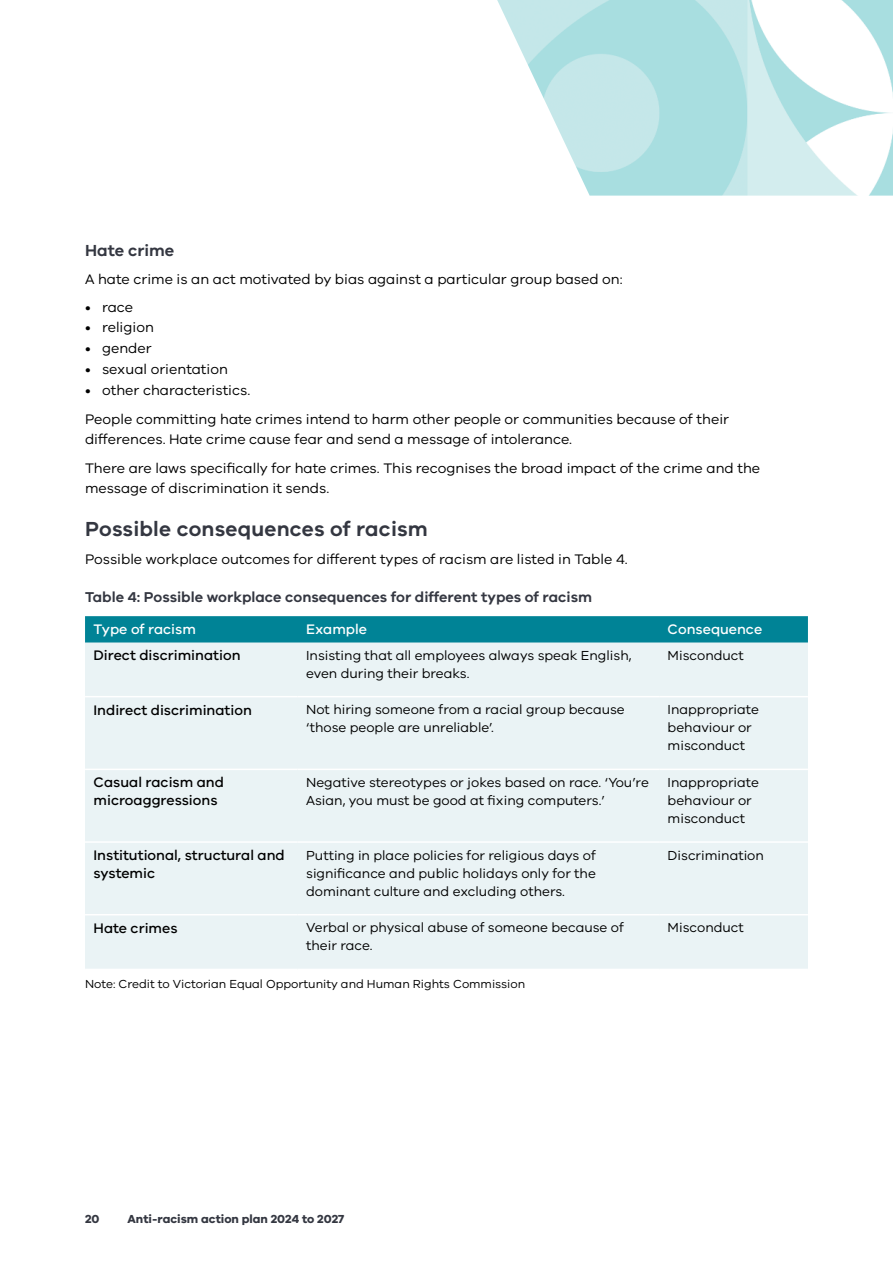
<style>
.page{position:relative;width:893px;height:1263px;background:#fff}
.page>*{position:absolute;margin:0;border:0;box-sizing:border-box;transform-origin:0 0}
.t1{font:600 21px "VIC";letter-spacing:.01em;color:#343741}
.t2{font:600 16.5px "VIC";color:#343741}
.t3{font:600 14.7px "VIC";color:#343741}
.t4{font:14.25px/28.8px "VIC";color:#000}
.t5{font:500 14.25px/18px "VIC";color:#000}
.t6{font:500 14.25px "VIC";color:#fff}
.t7{font:13.5px/18px "VIC";color:#000}
.t8{font:12px "VIC";color:#000}
.t9{font:700 12px "VIC";color:#343741}
</style>
<div class="page">
<svg style="left:85px;top:616px;width:723px;height:27px;background:#058598"></svg>
<div style="left:85px;top:643px;width:723px;height:326px;background:#eaf3f5"></div>
<hr style="left:85px;top:696px;width:213px;height:1px;background:#fff">
<hr style="left:298px;top:696px;width:361px;height:1px;background:#fff">
<hr style="left:659px;top:696px;width:149px;height:1px;background:#fff">
<hr style="left:85px;top:769px;width:213px;height:1px;background:#fff">
<hr style="left:298px;top:769px;width:361px;height:1px;background:#fff">
<hr style="left:659px;top:769px;width:149px;height:1px;background:#fff">
<hr style="left:85px;top:841px;width:213px;height:2px;background:#fff">
<hr style="left:298px;top:841px;width:361px;height:2px;background:#fff">
<hr style="left:659px;top:841px;width:149px;height:2px;background:#fff">
<hr style="left:85px;top:914px;width:213px;height:1px;background:#fff">
<hr style="left:298px;top:914px;width:361px;height:1px;background:#fff">
<hr style="left:659px;top:914px;width:149px;height:1px;background:#fff">
<img style="left:497px;top:0;width:396px;height:196px">
<p class="t2" style="left:85px;top:240px;width:91px">Hate crime</p>
<p class="t4" style="left:85px;top:265px;width:539px">A hate crime is an act motivated by bias against a particular group based on:</p>
<p class="t4" style="left:85px;top:292px;width:50px">• race</p>
<p class="t4" style="left:85px;top:313px;width:70px">• religion</p>
<p class="t4" style="left:85px;top:334px;width:68px">• gender</p>
<p class="t4" style="left:85px;top:355px;width:144px">• sexual orientation</p>
<p class="t4" style="left:85px;top:375px;width:645px">• other characteristics.<br>People committing hate crimes intend to harm other people or communities because of their</p>
<p class="t4" style="left:85px;top:424px;width:677px">differences. Hate crime cause fear and send a message of intolerance.<br>There are laws specifically for hate crimes. This recognises the broad impact of the crime and the</p>
<p class="t4" style="left:85px;top:473px;width:246px">message of discrimination it sends.</p>
<h1 class="t1" style="left:85px;top:516px;width:344px">Possible consequences of racism</h1>
<p class="t4" style="left:85px;top:545px;width:544px">Possible workplace outcomes for different types of racism are listed in Table 4.</p>
<p class="t3" style="left:85px;top:588px;width:508px">Table 4: Possible workplace consequences for different types of racism</p>
<p class="t6" style="left:94px;top:621px;width:104px">Type of racism</p>
<p class="t6" style="left:306px;top:621px;width:62px">Example</p>
<p class="t6" style="left:668px;top:621px;width:96px">Consequence</p>
<p class="t5" style="left:94px;top:646px;width:148px">Direct discrimination</p>
<p class="t7" style="left:306px;top:645px;width:327px">Insisting that all employees always speak English, even during their breaks.</p>
<p class="t7" style="left:668px;top:645px;width:78px">Misconduct</p>
<p class="t5" style="left:94px;top:700px;width:160px">Indirect discrimination</p>
<p class="t7" style="left:306px;top:700px;width:320px">Not hiring someone from a racial group because ‘those people are unreliable’.</p>
<p class="t7" style="left:668px;top:700px;width:93px">Inappropriate behaviour or misconduct</p>
<p class="t5" style="left:94px;top:773px;width:132px">Casual racism and microaggressions</p>
<p class="t7" style="left:306px;top:773px;width:344px">Negative stereotypes or jokes based on race. ‘You’re<br>Asian, you must be good at fixing computers.’</p>
<p class="t7" style="left:668px;top:773px;width:93px">Inappropriate behaviour or misconduct</p>
<p class="t5" style="left:94px;top:846px;width:193px">Institutional, structural and systemic</p>
<p class="t7" style="left:306px;top:846px;width:291px;text-align:justify">Putting in place policies for religious days of significance and public holidays only for the dominant culture and excluding others.</p>
<p class="t7" style="left:668px;top:846px;width:98px">Discrimination</p>
<p class="t5" style="left:94px;top:918px;width:85px">Hate crimes</p>
<p class="t7" style="left:306px;top:918px;width:319px">Verbal or physical abuse of someone because of their race.</p>
<p class="t7" style="left:668px;top:918px;width:78px">Misconduct</p>
<p class="t8" style="left:85px;top:977px;width:442px">Note: Credit to Victorian Equal Opportunity and Human Rights Commission</p>
<p class="t9" style="left:85px;top:1211px;width:16px">20</p>
<p class="t9" style="left:128px;top:1211px;width:218px">Anti-racism action plan 2024 to 2027</p>
</div>
